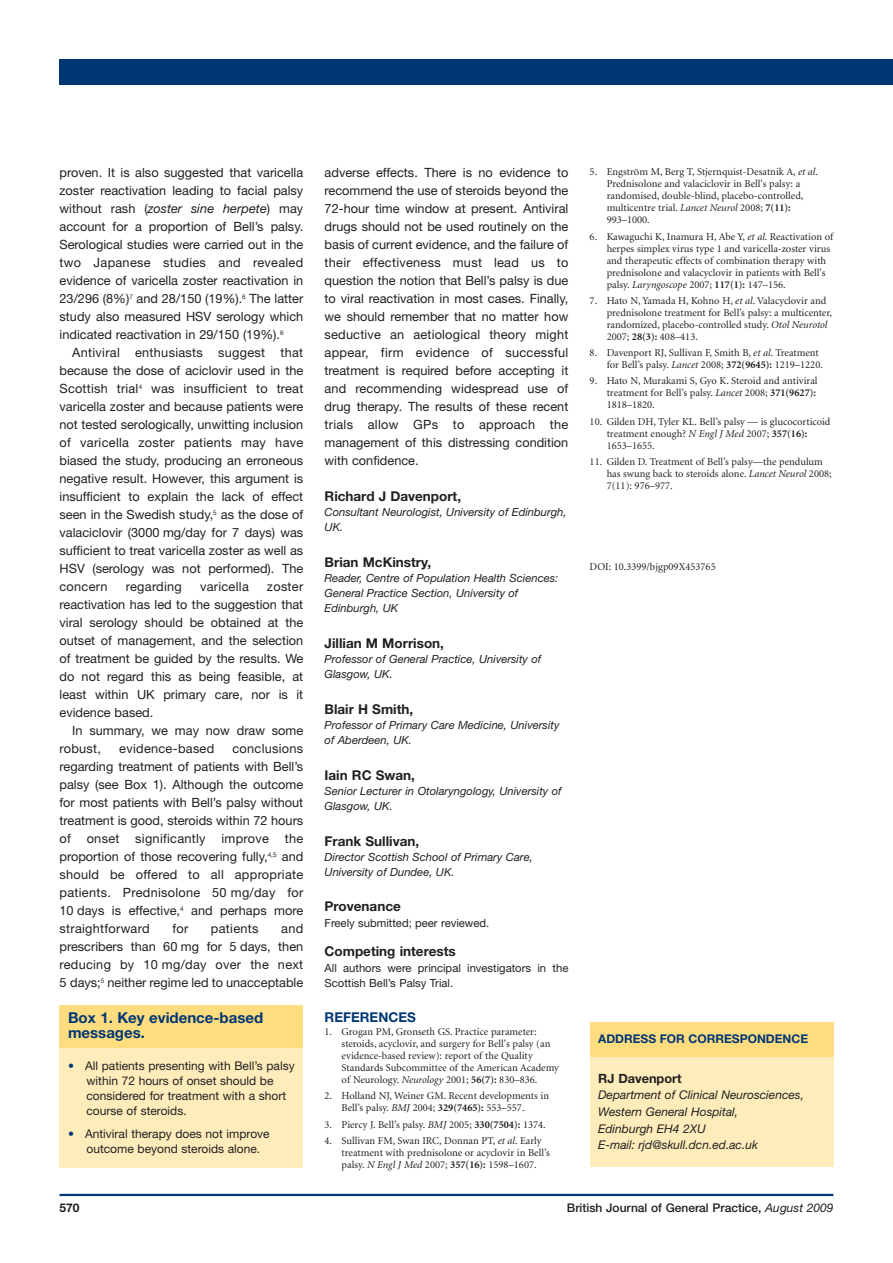
<style>
.page{position:relative;width:893px;height:1263px;background:#fff}
.page>*{position:absolute;margin:0;border:0;box-sizing:border-box;transform-origin:0 0}
.t1{font:700 15px/15px "Helvetica Neue";color:#013775}
.t2{font:700 13.5px "Helvetica Neue";color:#231f20}
.t3{font:700 13.5px "Helvetica Neue";color:#013775}
.t4{font:12.75px/18px "Helvetica Neue";color:#231f20;text-align:justify}
.t5{font:12.75px "Helvetica Neue";letter-spacing:.02em;color:#231f20}
.t6{font:700 12.75px "Helvetica Neue";color:#231f20}
.t7{font:12px/15px "Helvetica Neue";color:#231f20}
.t8{font:italic 12px/16.5px "Helvetica Neue";color:#231f20}
.t9{font:500 12px "Helvetica Neue";color:#231f20}
.t10{font:700 12px "Helvetica Neue";color:#013775}
.t11{font:700 12px "Helvetica Neue";color:#231f20}
.t12{font:italic 11.25px/15px "Helvetica Neue";color:#231f20}
.t13{font:11.25px/15px "Helvetica Neue";color:#231f20}
.t14{font:10.5px/12px "Minion";color:#231f20}
.s1{font-style:italic}
.s2{color:#013775}
.s3{font-weight:700}
.s4{font-weight:400;font-style:italic}
</style>
<div class="page">
<div style="left:60px;top:60px;width:833px;height:25px;background:#013775"></div>
<hr style="left:60px;top:1194px;width:773px;height:2px;background:#013775">
<div style="left:590px;top:1022px;width:243px;height:145px;background:#feedbb"></div>
<div style="left:590px;top:1022px;width:243px;height:34px;background:#ffdc7e"></div>
<div style="left:60px;top:1006px;width:243px;height:161px;background:#feedbb"></div>
<div style="left:60px;top:1006px;width:243px;height:42px;background:#ffdc7e"></div>
<p class="t4" style="left:60px;top:165px;width:245px">proven. It is also suggested that varicella zoster reactivation leading to facial palsy without rash (<span class="s1">zoster sine herpete</span>) may account for a proportion of Bell’s palsy.<br>Serological studies were carried out in the two Japanese studies and revealed evidence of varicella zoster reactivation in 23/296 (8%)<sup>7</sup> and 28/150 (19%).<sup>6</sup> The latter study also measured HSV serology which indicated reactivation in 29/150 (19%).<sup>6</sup></p>
<p class="t4" style="left:60px;top:345px;width:245px;text-indent:13px">Antiviral enthusiasts suggest that because the dose of aciclovir used in the Scottish trial<sup>4</sup> was insufficient to treat varicella zoster and because patients were not tested serologically, unwitting inclusion of varicella zoster patients may have biased the study, producing an erroneous negative result. However, this argument is insufficient to explain the lack of effect seen in the Swedish study,<sup>5</sup> as the dose of valaciclovir (3000 mg/day for 7 days) was sufficient to treat varicella zoster as well as HSV (serology was not performed). The concern</p>
<p class="t5" style="left:126px;top:582px;width:58px">regarding</p>
<p class="t5" style="left:200px;top:582px;width:50px">varicella</p>
<p class="t4" style="left:60px;top:579px;width:245px;text-indent:207px">zoster reactivation has led to the suggestion that viral serology should be obtained at the outset of management, and the selection of treatment be guided by the results. We do not regard this as being feasible, at least within UK primary care, nor is it evidence based.</p>
<p class="t4" style="left:60px;top:723px;width:245px;text-indent:13px">In summary, we may now draw some robust,</p>
<p class="t4" style="left:60px;top:741px;width:245px;text-indent:173px">conclusions regarding treatment of patients with Bell’s palsy (see Box 1). Although the outcome for most patients with Bell’s palsy without treatment is good, steroids within 72 hours of onset significantly improve the proportion of those recovering fully,<sup>4,5</sup> and should be offered to all appropriate patients. Prednisolone 50 mg/day for 10 days is effective,<sup>4</sup> and perhaps more straightforward</p>
<p class="t5" style="left:119px;top:744px;width:97px">evidence-based</p>
<p class="t4" style="left:172px;top:921px;width:17px">for</p>
<p class="t5" style="left:211px;top:924px;width:49px">patients</p>
<p class="t4" style="left:60px;top:921px;width:245px;text-indent:222px">and prescribers than 60 mg for 5 days, then reducing by 10 mg/day over the next 5 days;<sup>5</sup> neither regime led to unacceptable</p>
<p class="t1" style="left:68px;top:1012px;width:197px">Box 1. Key evidence-based messages.</p>
<p class="t7" style="left:87px;top:1059px;width:210px;text-indent:-18px"><span class="s2">•</span> All patients presenting with Bell’s palsy within 72 hours of onset should be considered for treatment with a short course of steroids.</p>
<p class="t7" style="left:87px;top:1128px;width:185px;text-indent:-18px"><span class="s2">•</span> Antiviral therapy does not improve outcome beyond steroids alone.</p>
<p class="t4" style="left:325px;top:165px;width:245px">adverse effects. There is no evidence to recommend the use of steroids beyond the 72-hour time window at present. Antiviral drugs should not be used routinely on the basis of current evidence, and the failure of their effectiveness must lead us to question the notion that Bell’s palsy is due to viral reactivation in most cases. Finally, we should remember that no matter how seductive an aetiological theory might appear, firm evidence of successful treatment is required before accepting it and recommending widespread use of drug therapy. The results of these recent trials allow GPs to approach the management of this distressing condition with confidence.</p>
<p class="t2" style="left:325px;top:491px;width:138px">Richard J Davenport,</p>
<p class="t12" style="left:325px;top:506px;width:244px">Consultant Neurologist, University of Edinburgh,<br>UK.</p>
<p class="t2" style="left:325px;top:557px;width:108px">Brian McKinstry,</p>
<p class="t12" style="left:325px;top:572px;width:235px">Reader, Centre of Population Health Sciences:<br>General Practice Section, University of<br>Edinburgh, UK</p>
<p class="t2" style="left:325px;top:638px;width:121px">Jillian M Morrison,</p>
<p class="t12" style="left:325px;top:653px;width:218px">Professor of General Practice, University of<br>Glasgow, UK.</p>
<p class="t2" style="left:325px;top:704px;width:90px">Blair H Smith,</p>
<p class="t12" style="left:325px;top:719px;width:236px">Professor of Primary Care Medicine, University of Aberdeen, UK.</p>
<p class="t2" style="left:325px;top:770px;width:92px">Iain RC Swan,</p>
<p class="t12" style="left:325px;top:785px;width:238px">Senior Lecturer in Otolaryngology, University of<br>Glasgow, UK.</p>
<p class="t2" style="left:325px;top:836px;width:96px">Frank Sullivan,</p>
<p class="t12" style="left:325px;top:851px;width:210px">Director Scottish School of Primary Care,<br>University of Dundee, UK.</p>
<p class="t2" style="left:325px;top:901px;width:78px">Provenance</p>
<p class="t13" style="left:325px;top:917px;width:166px">Freely submitted; peer reviewed.</p>
<p class="t2" style="left:325px;top:946px;width:133px">Competing interests</p>
<p class="t13" style="left:325px;top:962px;width:245px">All authors were principal investigators in the<br>Scottish Bell’s Palsy Trial.</p>
<p class="t3" style="left:325px;top:1012px;width:93px">REFERENCES</p>
<p class="t14" style="left:342px;top:1027px;width:219px;text-indent:-17px">1. Grogan PM, Gronseth GS. Practice parameter: steroids, acyclovir, and surgery for Bell's palsy (an evidence-based review): report of the Quality Standards Subcommittee of the American Academy of Neurology. <span class="s1">Neurology</span> 2001; <span class="s3">56(7):</span> 830–836.</p>
<p class="t14" style="left:342px;top:1091px;width:209px;text-indent:-17px">2. Holland NJ, Weiner GM. Recent developments in<br>Bell’s palsy. <span class="s1">BMJ</span> 2004; <span class="s3">329(7465):</span> 553–557.</p>
<p class="t14" style="left:325px;top:1119px;width:223px">3. Piercy J. Bell’s palsy. <span class="s1">BMJ</span> 2005; <span class="s3">330(7504):</span> 1374.</p>
<p class="t14" style="left:342px;top:1135px;width:210px;text-indent:-17px">4. Sullivan FM, Swan IRC, Donnan PT, <span class="s1">et al</span>. Early treatment with prednisolone or acyclovir in Bell’s palsy. <span class="s1">N Engl J Med</span> 2007; <span class="s3">357(16):</span> 1598–1607.</p>
<p class="t14" style="left:607px;top:167px;width:213px;text-indent:-17px">5. Engström M, Berg T, Stjernquist-Desatnik A, <span class="s1">et al</span>.<br>Prednisolone and valaciclovir in Bell's palsy: a randomised, double-blind, placebo-controlled, multicentre trial. <span class="s1">Lancet Neurol</span> 2008; <span class="s3">7(11):<br></span>993–1000.</p>
<p class="t14" style="left:607px;top:231px;width:228px;text-indent:-17px">6. Kawaguchi K, Inamura H, Abe Y, <span class="s1">et al</span>. Reactivation of herpes simplex virus type 1 and varicella-zoster virus and therapeutic effects of combination therapy with prednisolone and valacyclovir in patients with Bell's palsy. <span class="s1">Laryngoscope</span> 2007; <span class="s3">117(1):</span> 147–156.</p>
<p class="t14" style="left:607px;top:295px;width:227px;text-indent:-17px">7. Hato N, Yamada H, Kohno H, <span class="s1">et al</span>. Valacyclovir and prednisolone treatment for Bell’s palsy: a multicenter, randomized, placebo-controlled study. <span class="s1">Otol Neurotol </span>2007; <span class="s3">28(3):</span> 408–413.</p>
<p class="t14" style="left:607px;top:348px;width:218px;text-indent:-17px">8. Davenport RJ, Sullivan F, Smith B, <span class="s1">et al</span>. Treatment for Bell’s palsy. <span class="s1">Lancet</span> 2008; <span class="s3">372(9645):</span> 1219–1220.</p>
<p class="t14" style="left:607px;top:376px;width:212px;text-indent:-17px">9. Hato N, Murakami S, Gyo K. Steroid and antiviral treatment for Bell’s palsy. <span class="s1">Lancet</span> 2008; <span class="s3">371(9627):<br></span>1818–1820.</p>
<p class="t14" style="left:607px;top:416px;width:225px;text-indent:-17px">10. Gilden DH, Tyler KL. Bell’s palsy — is glucocorticoid treatment enough? <span class="s1">N Engl J Med</span> 2007; <span class="s3">357(16):<br></span>1653–1655.</p>
<p class="t14" style="left:607px;top:456px;width:226px;text-indent:-17px">11. Gilden D. Treatment of Bell’s palsy—the pendulum has swung back to steroids alone. <span class="s1">Lancet Neurol</span> 2008;<br>7(11): 976–977.</p>
<p class="t14" style="left:590px;top:562px;width:128px">DOI: 10.3399/bjgp09X453765</p>
<p class="t10" style="left:598px;top:1034px;width:212px">ADDRESS FOR CORRESPONDENCE</p>
<p class="t6" style="left:598px;top:1074px;width:85px">RJ Davenport</p>
<p class="t8" style="left:598px;top:1088px;width:207px">Department of Clinical Neurosciences,<br>Western General Hospital,<br>Edinburgh EH4 2XU<br>E-mail: rjd@skull.dcn.ed.ac.uk</p>
<p class="t11" style="left:60px;top:1203px;width:22px">570</p>
<p class="t9" style="left:567px;top:1203px;width:268px">British Journal of General Practice, <span class="s4">August 2009</span></p>
</div>
